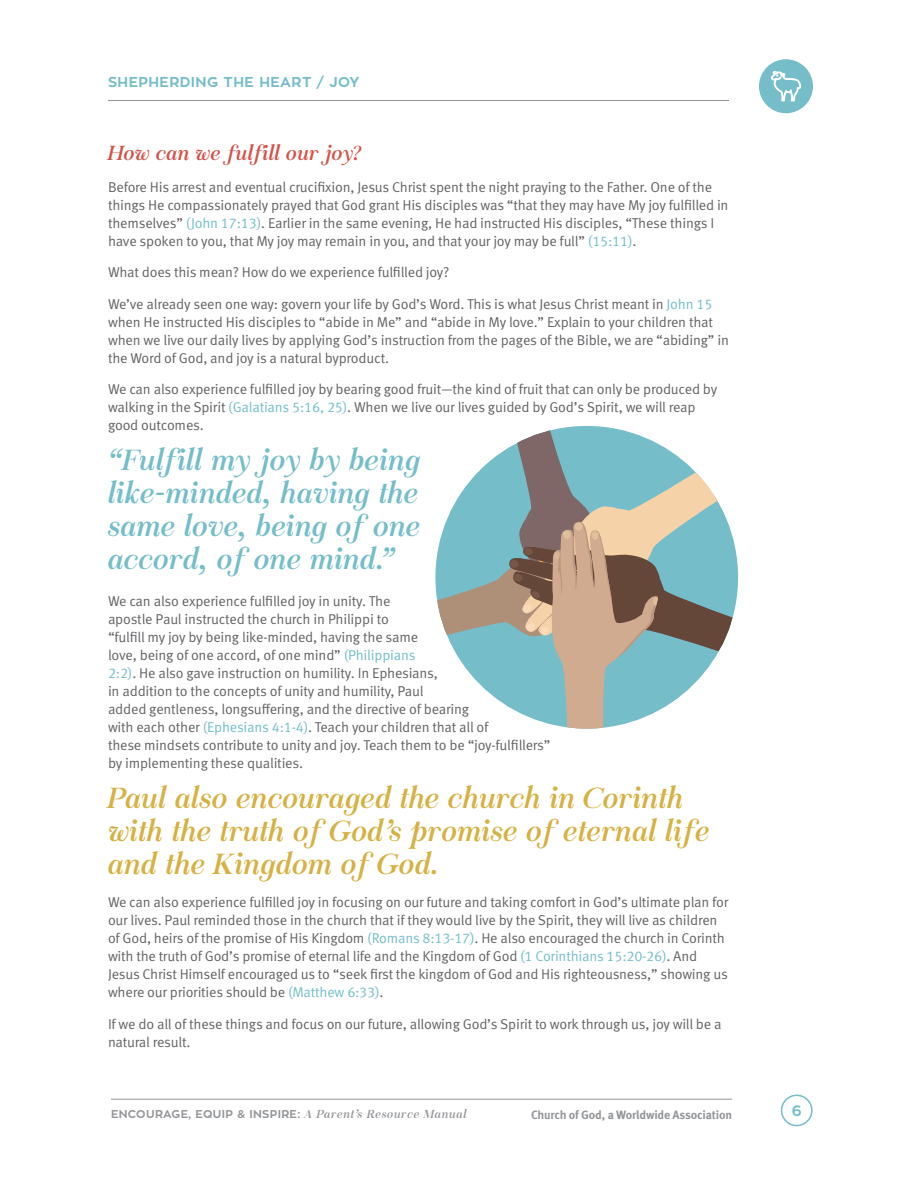
<style>
.page{position:relative;width:918px;height:1188px;background:#fff}
.page>*{position:absolute;margin:0;border:0;box-sizing:border-box;transform-origin:0 0}
.t1{font:italic 30px/33px "Chapaza Abigail";letter-spacing:-.01em;color:#d6b143}
.t2{font:italic 30px/33px "Chapaza Abigail";letter-spacing:-.01em;color:#74bdc9;text-align:justify}
.t3{font:italic 21px "Chapaza Abigail";letter-spacing:-.01em;color:#d45247}
.t4{font:700 15px "Zona Pro";color:#74bdc9}
.t5{font:14.25px/18px "Meta OT Norm";letter-spacing:-.015em;color:#636366}
.t6{font:700 14.25px "Zona Pro";letter-spacing:.03em;color:#74bdc9}
.t7{font:700 12px "Meta OT";letter-spacing:-.015em;color:#939598}
.t8{font:700 11.25px "Zona Pro";letter-spacing:.03em;color:#939598}
.s1{color:#74bdc9}
.s2{font-family:"Chapaza Abigail";font-weight:400;font-style:italic;font-size:12px}
</style>
<div class="page">
<div style="left:759px;top:59px;width:54px;height:54px;background:#74bdc9;border-radius:50%"></div>
<svg style="left:771px;top:71px;width:30px;height:30px"></svg>
<hr style="left:108px;top:100px;width:621px;height:1px;background:#939598">
<hr style="left:111px;top:1099px;width:621px;height:1px;background:#939598">
<div style="left:781px;top:1095px;width:32px;height:31px;border:2px solid #74bdc9;border-radius:50%"></div>
<svg style="left:435px;top:426px;width:303px;height:303px"></svg>
<p class="t6" style="left:108px;top:72px;width:253px">SHEPHERDING THE HEART / JOY</p>
<p class="t3" style="left:108px;top:139px;width:254px">How can we fulfill our joy?</p>
<p class="t5" style="left:108px;top:178px;width:622px">Before His arrest and eventual crucifixion, Jesus Christ spent the night praying to the Father. One of the things He compassionately prayed that God grant His disciples was “that they may have My joy fulfilled in themselves” <span class="s1">(John 17:13)</span>. Earlier in the same evening, He had instructed His disciples, “These things I have spoken to you, that My joy may remain in you, and that your joy may be full” <span class="s1">(15:11)</span>.</p>
<p class="t5" style="left:108px;top:263px;width:343px">What does this mean? How do we experience fulfilled joy?</p>
<p class="t5" style="left:108px;top:295px;width:623px">We’ve already seen one way: govern your life by God’s Word. This is what Jesus Christ meant in <span class="s1">John 15 </span>when He instructed His disciples to “abide in Me” and “abide in My love.” Explain to your children that when we live our daily lives by applying God’s instruction from the pages of the Bible, we are “abiding” in the Word of God, and joy is a natural byproduct.</p>
<p class="t5" style="left:108px;top:380px;width:611px">We can also experience fulfilled joy by bearing good fruit—the kind of fruit that can only be produced by walking in the Spirit <span class="s1">(Galatians 5:16, 25)</span>. When we live our lives guided by God’s Spirit, we will reap good outcomes.</p>
<p class="t2" style="left:107px;top:446px;width:316px">“Fulfill my joy by being like-minded, having the same love, being of one accord, of one mind.”</p>
<p class="t5" style="left:108px;top:592px;width:444px">We can also experience fulfilled joy in unity. The<br>apostle Paul instructed the church in Philippi to<br>“fulfill my joy by being like-minded, having the same<br>love, being of one accord, of one mind” <span class="s1">(Philippians<br>2:2)</span>. He also gave instruction on humility. In Ephesians,<br>in addition to the concepts of unity and humility, Paul<br>added gentleness, longsuffering, and the directive of bearing<br>with each other <span class="s1">(Ephesians 4:1-4)</span>. Teach your children that all of<br>these mindsets contribute to unity and joy. Teach them to be “joy-fulfillers” by implementing these qualities.</p>
<p class="t1" style="left:108px;top:783px;width:604px">Paul also encouraged the church in Corinth with the truth of God’s promise of eternal life and the Kingdom of God.</p>
<p class="t5" style="left:108px;top:893px;width:622px">We can also experience fulfilled joy in focusing on our future and taking comfort in God’s ultimate plan for our lives. Paul reminded those in the church that if they would live by the Spirit, they will live as children of God, heirs of the promise of His Kingdom <span class="s1">(Romans 8:13-17)</span>. He also encouraged the church in Corinth with the truth of God’s promise of eternal life and the Kingdom of God <span class="s1">(1 Corinthians 15:20-26)</span>. And Jesus Christ Himself encouraged us to “seek first the kingdom of God and His righteousness,” showing us where our priorities should be <span class="s1">(Matthew 6:33)</span>.</p>
<p class="t5" style="left:108px;top:1015px;width:615px">If we do all of these things and focus on our future, allowing God’s Spirit to work through us, joy will be a natural result.</p>
<p class="t8" style="left:111px;top:1107px;width:357px">ENCOURAGE, EQUIP &amp; INSPIRE: <span class="s2">A Parent’s Resource Manual</span></p>
<p class="t7" style="left:531px;top:1107px;width:202px">Church of God, a Worldwide Association</p>
<p class="t4" style="left:792px;top:1101px;width:11px">6</p>
</div>
